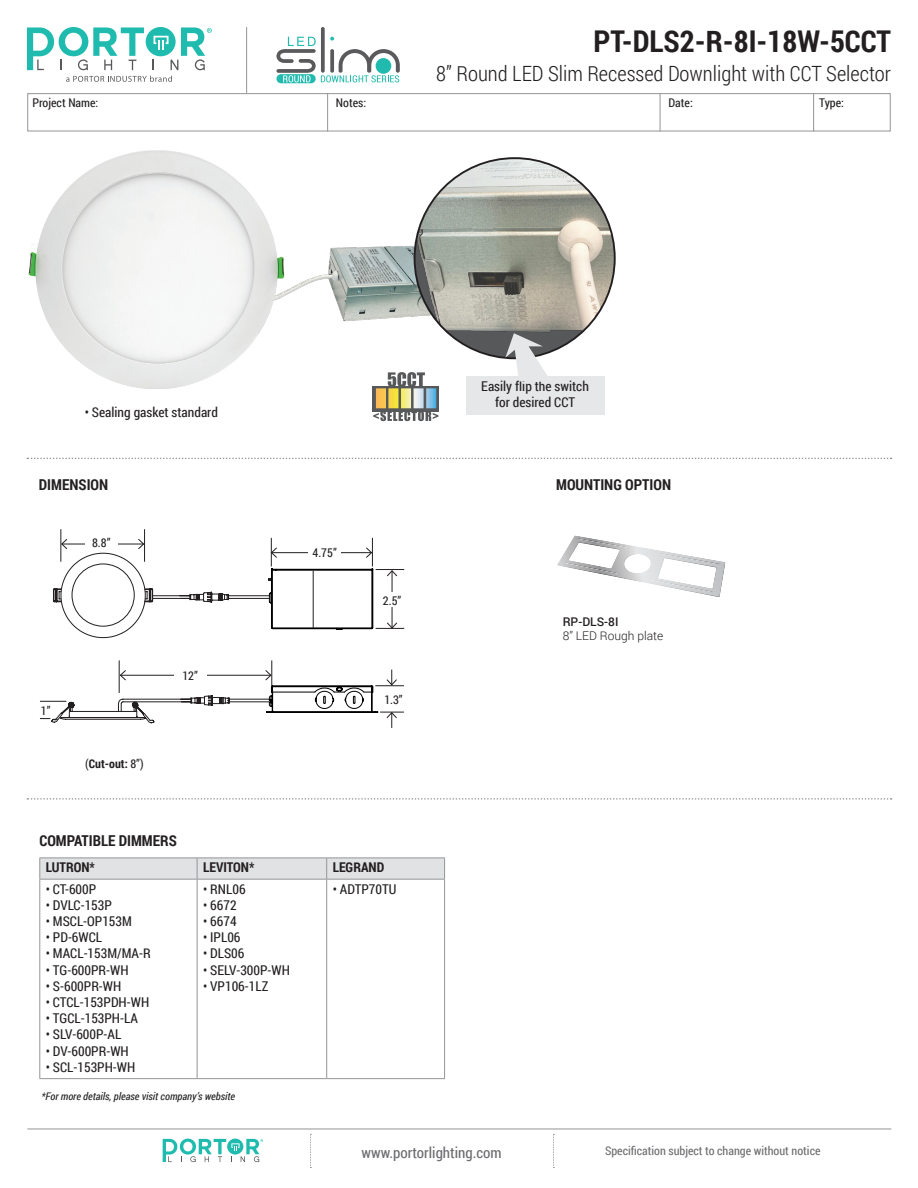
<style>
.page{position:relative;width:918px;height:1188px;background:#fff}
.page>*{position:absolute;margin:0;border:0;box-sizing:border-box;transform-origin:0 0}
.t1{font:700 30px "Roboto Condensed";color:#231f20}
.t2{font:300 21px "Roboto Condensed";color:#231f20}
.t3{font:700 15px "Roboto Condensed";color:#231f20}
.t4{font:15px "Roboto Condensed";color:#6c6d70}
.t5{font:13.5px "Roboto Condensed";color:#231f20}
.t6{font:700 13.5px "Roboto Condensed";color:#231f20}
.t7{font:12px "Roboto Condensed";color:#231f20}
.t8{font:12px "Roboto Condensed";color:#6c6d70}
.t9{font:300 12px "Roboto";color:#231f20}
.t10{font:700 12px "Roboto Condensed";color:#231f20}
.t11{font:500 12px "Roboto";color:#231f20}
.t12{font:italic 10.5px "Roboto Condensed";color:#231f20}
.s1{font-weight:400}
</style>
<div class="page">
<div style="left:146px;top:27px;width:30px;height:29px;background:#20bbaf;border-radius:50%"></div>
<svg style="left:153px;top:27px;width:59px;height:43px"></svg>
<svg style="left:27px;top:27px;width:117px;height:43px"></svg>
<svg style="left:66px;top:76px;width:106px;height:6px"></svg>
<svg style="left:163px;top:1139px;width:100px;height:23px"></svg>
<div style="left:27px;top:93px;width:864px;height:38px;border:1px solid #939598"></div>
<hr style="left:246px;top:27px;width:1px;height:66px;background:#939598">
<svg style="left:310px;top:1134px;width:1px;height:34px"></svg>
<svg style="left:553px;top:1134px;width:1px;height:34px"></svg>
<hr style="left:27px;top:1129px;width:864px;height:1px;background:#939598">
<hr style="left:813px;top:93px;width:1px;height:38px;background:#939598">
<hr style="left:660px;top:93px;width:1px;height:38px;background:#939598">
<hr style="left:327px;top:93px;width:1px;height:38px;background:#939598">
<svg style="left:321px;top:27px;width:4px;height:46px"></svg>
<svg style="left:276px;top:74px;width:40px;height:9px"></svg>
<svg style="left:276px;top:37px;width:124px;height:45px"></svg>
<hr style="left:60px;top:529px;width:1px;height:33px;background:#231f20">
<hr style="left:144px;top:529px;width:1px;height:33px;background:#231f20">
<svg style="left:40px;top:538px;width:364px;height:190px"></svg>
<div style="left:72px;top:564px;width:62px;height:62px;background:#fff;border-radius:50%"></div>
<div style="left:72px;top:564px;width:63px;height:63px;border:1px solid #231f20;border-radius:50%"></div>
<svg style="left:27px;top:458px;width:865px;height:1px"></svg>
<svg style="left:27px;top:798px;width:865px;height:2px"></svg>
<svg style="left:557px;top:536px;width:168px;height:61px"></svg>
<img style="left:286px;top:238px;width:155px;height:88px">
<div style="left:466px;top:376px;width:138px;height:39px;background:#e6e7e9"></div>
<img style="left:415px;top:158px;width:200px;height:200px;border-radius:100px">
<svg style="left:505px;top:333px;width:46px;height:43px"></svg>
<svg style="left:39px;top:858px;width:406px;height:21px;background:#dddee0"></svg>
<hr style="left:39px;top:879px;width:158px;height:1px;background:#939598">
<hr style="left:39px;top:880px;width:1px;height:198px;background:#939598">
<hr style="left:197px;top:879px;width:130px;height:1px;background:#939598">
<hr style="left:197px;top:880px;width:1px;height:198px;background:#939598">
<hr style="left:327px;top:879px;width:118px;height:1px;background:#939598">
<hr style="left:326px;top:880px;width:1px;height:198px;background:#939598">
<hr style="left:444px;top:880px;width:1px;height:198px;background:#939598">
<hr style="left:39px;top:1078px;width:158px;height:1px;background:#939598">
<hr style="left:197px;top:1078px;width:130px;height:1px;background:#939598">
<hr style="left:327px;top:1078px;width:118px;height:1px;background:#939598">
<svg style="left:373px;top:372px;width:66px;height:49px"></svg>
<img style="left:28px;top:150px;width:258px;height:239px">
<p class="t1" style="left:594px;top:20px;width:299px">PT-DLS2-R-8I-18W-5CCT</p>
<p class="t2" style="left:436px;top:59px;width:456px">8” Round LED Slim Recessed Downlight with CCT Selector</p>
<p class="t7" style="left:32px;top:95px;width:68px">Project Name:</p>
<p class="t7" style="left:819px;top:95px;width:26px">Type:</p>
<p class="t7" style="left:336px;top:95px;width:32px">Notes:</p>
<p class="t7" style="left:669px;top:95px;width:26px">Date:</p>
<p class="t5" style="left:85px;top:402px;width:135px">• Sealing gasket standard</p>
<p class="t5" style="left:481px;top:376px;width:109px">Easily flip the switch</p>
<p class="t5" style="left:495px;top:393px;width:81px">for desired CCT</p>
<p class="t3" style="left:39px;top:474px;width:71px">DIMENSION</p>
<p class="t3" style="left:556px;top:474px;width:116px">MOUNTING OPTION</p>
<p class="t7" style="left:92px;top:534px;width:20px">8.8”</p>
<p class="t7" style="left:41px;top:702px;width:11px">1”</p>
<p class="t10" style="left:85px;top:755px;width:60px"><span class="s1">(</span>Cut-out: <span class="s1">8”)</span></p>
<p class="t7" style="left:182px;top:667px;width:17px">12”</p>
<p class="t7" style="left:313px;top:544px;width:26px">4.75”</p>
<p class="t7" style="left:383px;top:592px;width:20px">2.5”</p>
<p class="t7" style="left:384px;top:692px;width:20px">1.3”</p>
<p class="t3" style="left:39px;top:830px;width:139px">COMPATIBLE DIMMERS</p>
<p class="t6" style="left:46px;top:858px;width:51px">LUTRON*</p>
<p class="t6" style="left:203px;top:858px;width:53px">LEVITON*</p>
<p class="t6" style="left:333px;top:858px;width:53px">LEGRAND</p>
<p class="t5" style="left:46px;top:880px;width:52px">• CT-600P</p>
<p class="t5" style="left:46px;top:896px;width:68px">• DVLC-153P</p>
<p class="t5" style="left:46px;top:912px;width:88px">• MSCL-OP153M</p>
<p class="t5" style="left:46px;top:928px;width:58px">• PD-6WCL</p>
<p class="t5" style="left:46px;top:944px;width:106px">• MACL-153M/MA-R</p>
<p class="t5" style="left:46px;top:961px;width:84px">• TG-600PR-WH</p>
<p class="t5" style="left:46px;top:977px;width:77px">• S-600PR-WH</p>
<p class="t5" style="left:46px;top:993px;width:105px">• CTCL-153PDH-WH</p>
<p class="t5" style="left:46px;top:1009px;width:94px">• TGCL-153PH-LA</p>
<p class="t5" style="left:46px;top:1025px;width:77px">• SLV-600P-AL</p>
<p class="t5" style="left:46px;top:1042px;width:85px">• DV-600PR-WH</p>
<p class="t5" style="left:46px;top:1058px;width:91px">• SCL-153PH-WH</p>
<p class="t5" style="left:203px;top:880px;width:44px">• RNL06</p>
<p class="t5" style="left:203px;top:896px;width:35px">• 6672</p>
<p class="t5" style="left:203px;top:912px;width:35px">• 6674</p>
<p class="t5" style="left:203px;top:928px;width:39px">• IPL06</p>
<p class="t5" style="left:203px;top:944px;width:43px">• DLS06</p>
<p class="t5" style="left:203px;top:961px;width:88px">• SELV-300P-WH</p>
<p class="t5" style="left:203px;top:977px;width:67px">• VP106-1LZ</p>
<p class="t5" style="left:333px;top:880px;width:65px">• ADTP70TU</p>
<p class="t12" style="left:42px;top:1089px;width:195px">*For more details, please visit company’s website</p>
<p class="t11" style="left:563px;top:613px;width:57px">RP-DLS-8I</p>
<p class="t9" style="left:563px;top:628px;width:102px">8” LED Rough plate</p>
<p class="t4" style="left:362px;top:1142px;width:142px">www.portorlighting.com</p>
<p class="t8" style="left:605px;top:1142px;width:217px">Specification subject to change without notice</p>
</div>
